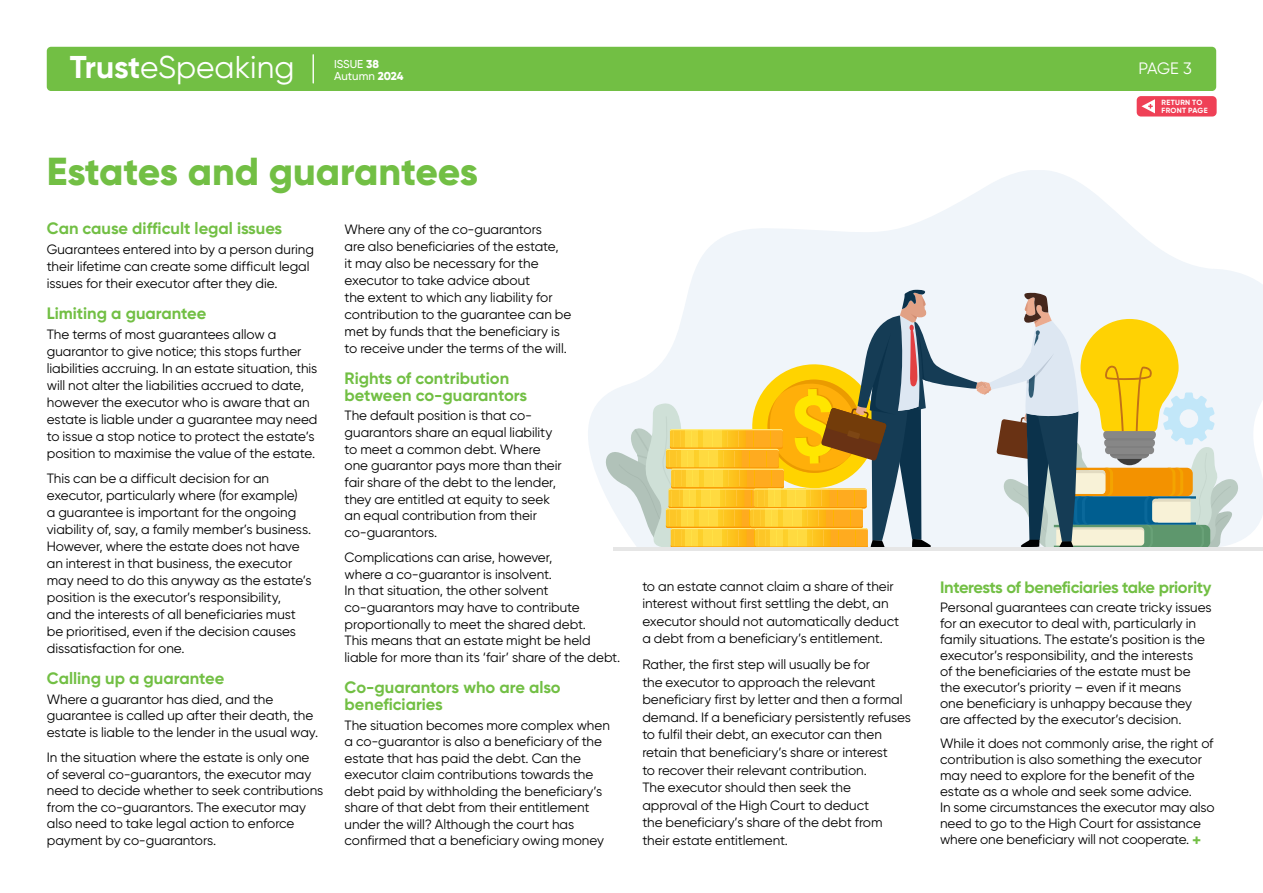
<style>
.page{position:relative;width:1263px;height:893px;background:#fff}
.page>*{position:absolute;margin:0;border:0;box-sizing:border-box;transform-origin:0 0}
.t1{font:800 39px "Gilroy";color:#72bf44}
.t2{font:31.5px "Gilroy";color:#fff}
.t3{font:700 16.5px/16.5px "Gilroy";color:#72bf44}
.t4{font:700 16.5px "Gilroy";letter-spacing:-.02em;color:#72bf44}
.t5{font:16.5px "Gilroy";color:#fff}
.t6{font:13.5px/17px "Gilroy";letter-spacing:-.005em;color:#000}
.t7{font:500 11.4px/12.5px "Gilroy";color:#fff}
.t8{font:700 7.5px/7.5px "Gilroy";letter-spacing:.035em;color:#fff}
.s1{font-weight:700}
.s2{font-weight:800}
.s3{font-weight:700;font-size:16.5px;color:#72bf44}
</style>
<div class="page">
<div style="left:47px;top:47px;width:1169px;height:44px;background:#72bf44;border-radius:4px"></div>
<div style="left:1137px;top:96px;width:79px;height:21px;background:#ef4056;border-radius:4px"></div>
<svg style="left:1141px;top:99px;width:14px;height:14px"></svg>
<svg style="left:313px;top:55px;width:1px;height:28px"></svg>
<svg style="left:588px;top:170px;width:675px;height:378px"></svg>
<svg style="left:597px;top:290px;width:642px;height:261px"></svg>
<hr style="left:614px;top:548px;width:649px;height:3px;background:#e6e6e6">
<h2 class="t2" style="left:70px;top:48px;width:226px"><span class="s1">Trust</span>eSpeaking</h2>
<p class="t5" style="left:1138px;top:58px;width:55px">PAGE 3</p>
<p class="t8" style="left:1161px;top:99px;width:48px">RETURN TO<br>FRONT PAGE</p>
<p class="t7" style="left:334px;top:57px;width:71px">ISSUE <span class="s2">38<br></span>Autumn <span class="s2">2024</span></p>
<h1 class="t1" style="left:47px;top:147px;width:433px">Estates and guarantees</h1>
<p class="t3" style="left:47px;top:219px;width:237px">Can cause difficult legal issues</p>
<p class="t6" style="left:47px;top:240px;width:269px">Guarantees entered into by a person during their lifetime can create some difficult legal issues for their executor after they die.</p>
<p class="t3" style="left:47px;top:305px;width:161px">Limiting a guarantee</p>
<p class="t6" style="left:47px;top:326px;width:272px">The terms of most guarantees allow a guarantor to give notice; this stops further liabilities accruing. In an estate situation, this will not alter the liabilities accrued to date, however the executor who is aware that an estate is liable under a guarantee may need to issue a stop notice to protect the estate’s position to maximise the value of the estate.</p>
<p class="t6" style="left:47px;top:470px;width:266px">This can be a difficult decision for an executor, particularly where (for example)<br>a guarantee is important for the ongoing viability of, say, a family member’s business.<br>However, where the estate does not have an interest in that business, the executor may need to do this anyway as the estate’s position is the executor’s responsibility,<br>and the interests of all beneficiaries must be prioritised, even if the decision causes dissatisfaction for one.</p>
<p class="t3" style="left:47px;top:670px;width:179px">Calling up a guarantee</p>
<p class="t6" style="left:47px;top:691px;width:273px">Where a guarantor has died, and the guarantee is called up after their death, the estate is liable to the lender in the usual way.</p>
<p class="t6" style="left:47px;top:749px;width:278px">In the situation where the estate is only one of several co-guarantors, the executor may need to decide whether to seek contributions from the co-guarantors. The executor may also need to take legal action to enforce payment by co-guarantors.</p>
<p class="t6" style="left:345px;top:221px;width:228px">Where any of the co-guarantors<br>are also beneficiaries of the estate,<br>it may also be necessary for the executor to take advice about<br>the extent to which any liability for contribution to the guarantee can be met by funds that the beneficiary is to receive under the terms of the will.</p>
<p class="t3" style="left:345px;top:370px;width:184px">Rights of contribution between co-guarantors</p>
<p class="t6" style="left:345px;top:407px;width:219px">The default position is that co&shy;guarantors share an equal liability to meet a common debt. Where one guarantor pays more than their fair share of the debt to the lender, they are entitled at equity to seek an equal contribution from their co-guarantors.</p>
<p class="t6" style="left:345px;top:549px;width:277px">Complications can arise, however,<br>where a co-guarantor is insolvent.<br>In that situation, the other solvent co-guarantors may have to contribute proportionally to meet the shared debt.<br>This means that an estate might be held liable for more than its ‘fair’ share of the debt.</p>
<p class="t3" style="left:345px;top:679px;width:218px">Co-guarantors who are also beneficiaries</p>
<p class="t6" style="left:345px;top:716px;width:267px;line-height:16.5px">The situation becomes more complex when a co-guarantor is also a beneficiary of the estate that has paid the debt. Can the executor claim contributions towards the debt paid by withholding the beneficiary’s share of that debt from their entitlement under the will? Although the court has confirmed that a beneficiary owing money</p>
<p class="t6" style="left:642px;top:577px;width:258px;line-height:17.5px">to an estate cannot claim a share of their interest without first settling the debt, an executor should not automatically deduct a debt from a beneficiary’s entitlement.</p>
<p class="t6" style="left:642px;top:656px;width:270px;line-height:17.5px">Rather, the first step will usually be for<br>the executor to approach the relevant beneficiary first by letter and then a formal demand. If a beneficiary persistently refuses to fulfil their debt, an executor can then retain that beneficiary’s share or interest<br>to recover their relevant contribution.<br>The executor should then seek the<br>approval of the High Court to deduct<br>the beneficiary’s share of the debt from their estate entitlement.</p>
<p class="t4" style="left:940px;top:577px;width:273px">Interests of beneficiaries take priority</p>
<p class="t6" style="left:940px;top:599px;width:273px;line-height:15.9px">Personal guarantees can create tricky issues for an executor to deal with, particularly in family situations. The estate’s position is the executor’s responsibility, and the interests<br>of the beneficiaries of the estate must be the executor’s priority – even if it means<br>one beneficiary is unhappy because they are affected by the executor’s decision.</p>
<p class="t6" style="left:940px;top:735px;width:276px;line-height:15.9px">While it does not commonly arise, the right of contribution is also something the executor may need to explore for the benefit of the estate as a whole and seek some advice.<br>In some circumstances the executor may also need to go to the High Court for assistance where one beneficiary will not cooperate. <span class="s3">+</span></p>
</div>
